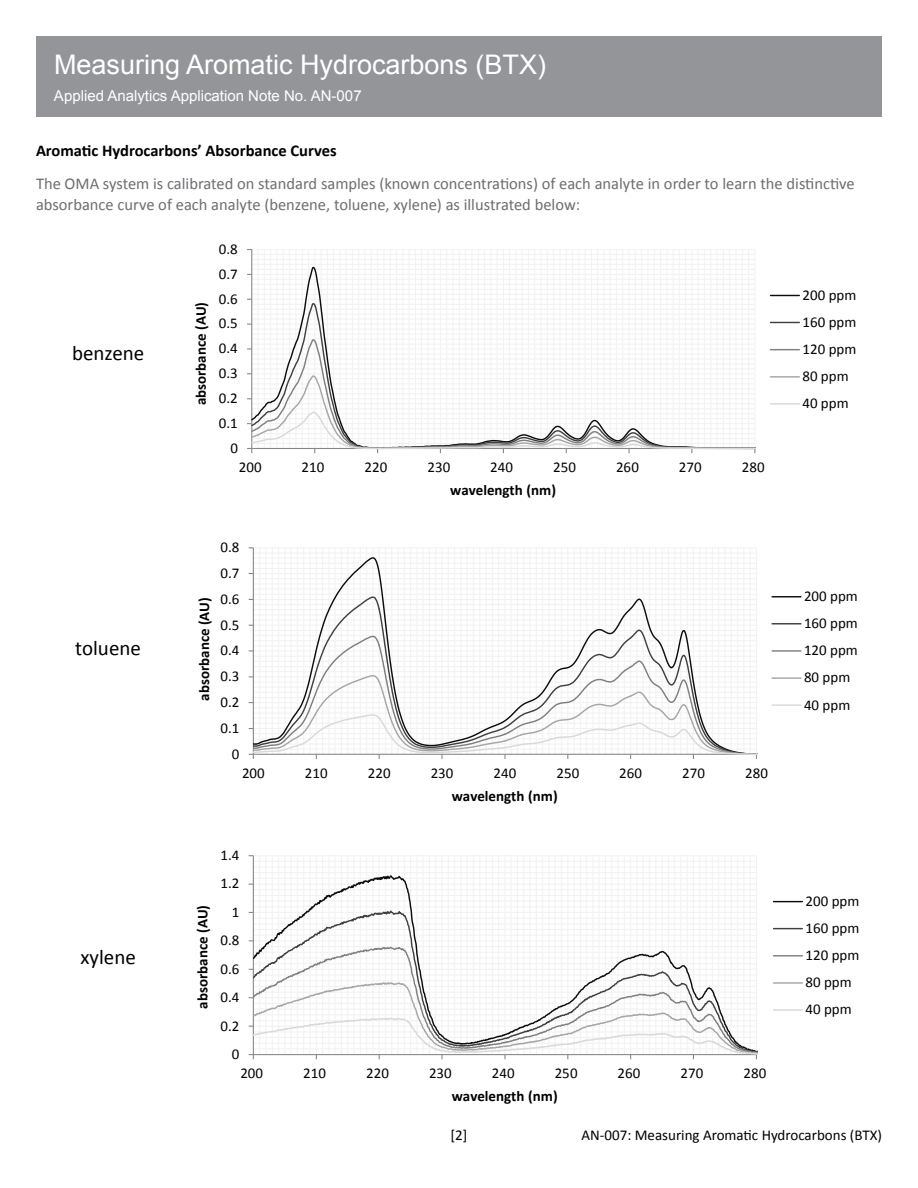
<style>
.page{position:relative;width:918px;height:1188px;background:#fff}
.page>*{position:absolute;margin:0;border:0;box-sizing:border-box;transform-origin:0 0}
.t1{font:27px "Arial";color:#fff}
.t2{font:21px "Calibri";color:#000}
.t3{font:16.5px/21px "Calibri";color:#6d6e71}
.t4{font:700 16.5px "Calibri";color:#000}
.t5{font:15px/27.2px "Calibri";color:#000}
.t6{font:700 15px "Calibri";color:#000}
.t7{font:15px "Arial";color:#fff}
</style>
<div class="page">
<div style="left:36px;top:36px;width:846px;height:81px;background:#939598"></div>
<svg style="left:247px;top:249px;width:553px;height:205px"></svg>
<svg style="left:248px;top:547px;width:554px;height:212px"></svg>
<svg style="left:248px;top:855px;width:555px;height:205px"></svg>
<h1 class="t1" style="left:54px;top:46px;width:494px">Measuring Aromatic Hydrocarbons (BTX)</h1>
<p class="t7" style="left:54px;top:86px;width:309px">Applied Analytics Application Note No. AN-007</p>
<p class="t4" style="left:36px;top:140px;width:302px">Aromatic Hydrocarbons’ Absorbance Curves</p>
<p class="t3" style="left:36px;top:173px;width:820px">The OMA system is calibrated on standard samples (known concentrations) of each analyte in order to learn the distinctive absorbance curve of each analyte (benzene, toluene, xylene) as illustrated below:</p>
<p class="t5" style="left:219px;top:235px;width:20px">0.8</p>
<h2 class="t2" style="left:72px;top:339px;width:74px">benzene</h2>
<h2 class="t2" style="left:75px;top:635px;width:67px">toluene</h2>
<h2 class="t2" style="left:80px;top:944px;width:57px">xylene</h2>
<p class="t6" style="left:191px;top:405px;width:105px;rotate:-90deg">absorbance (AU)</p>
<p class="t5" style="left:219px;top:260px;width:20px">0.7</p>
<p class="t5" style="left:219px;top:285px;width:20px">0.6</p>
<p class="t5" style="left:219px;top:310px;width:20px">0.5</p>
<p class="t5" style="left:219px;top:335px;width:20px">0.4</p>
<p class="t5" style="left:219px;top:360px;width:20px">0.3</p>
<p class="t5" style="left:219px;top:385px;width:20px">0.2</p>
<p class="t5" style="left:219px;top:409px;width:20px">0.1</p>
<p class="t5" style="left:230px;top:434px;width:9px">0</p>
<p class="t5" style="left:239px;top:454px;width:24px">200</p>
<p class="t5" style="left:302px;top:454px;width:24px">210</p>
<p class="t5" style="left:365px;top:454px;width:24px">220</p>
<p class="t5" style="left:427px;top:454px;width:24px">230</p>
<p class="t5" style="left:490px;top:454px;width:24px">240</p>
<p class="t5" style="left:553px;top:454px;width:24px">250</p>
<p class="t5" style="left:616px;top:454px;width:24px">260</p>
<p class="t5" style="left:679px;top:454px;width:24px">270</p>
<p class="t5" style="left:742px;top:454px;width:24px">280</p>
<p class="t6" style="left:450px;top:481px;width:107px">wavelength (nm)</p>
<p class="t5" style="left:221px;top:534px;width:20px">0.8</p>
<p class="t5" style="left:221px;top:559px;width:20px">0.7</p>
<p class="t6" style="left:194px;top:701px;width:105px;rotate:-90deg">absorbance (AU)</p>
<p class="t5" style="left:221px;top:585px;width:20px">0.6</p>
<p class="t5" style="left:221px;top:611px;width:20px">0.5</p>
<p class="t5" style="left:221px;top:637px;width:20px">0.4</p>
<p class="t5" style="left:221px;top:663px;width:20px">0.3</p>
<p class="t5" style="left:221px;top:689px;width:20px">0.2</p>
<p class="t5" style="left:221px;top:714px;width:20px">0.1</p>
<p class="t5" style="left:232px;top:740px;width:9px">0</p>
<p class="t5" style="left:242px;top:760px;width:24px">200</p>
<p class="t5" style="left:305px;top:760px;width:24px">210</p>
<p class="t5" style="left:368px;top:760px;width:24px">220</p>
<p class="t5" style="left:431px;top:760px;width:24px">230</p>
<p class="t5" style="left:494px;top:760px;width:24px">240</p>
<p class="t5" style="left:556px;top:760px;width:24px">250</p>
<p class="t5" style="left:619px;top:760px;width:24px">260</p>
<p class="t5" style="left:682px;top:760px;width:24px">270</p>
<p class="t5" style="left:745px;top:760px;width:24px">280</p>
<p class="t6" style="left:452px;top:786px;width:107px">wavelength (nm)</p>
<p class="t6" style="left:193px;top:1009px;width:105px;rotate:-90deg">absorbance (AU)</p>
<p class="t5" style="left:221px;top:841px;width:20px">1.4</p>
<p class="t5" style="left:221px;top:870px;width:20px">1.2</p>
<p class="t5" style="left:232px;top:898px;width:9px">1</p>
<p class="t5" style="left:221px;top:927px;width:20px">0.8</p>
<p class="t5" style="left:221px;top:955px;width:20px">0.6</p>
<p class="t5" style="left:221px;top:984px;width:20px">0.4</p>
<p class="t5" style="left:221px;top:1012px;width:20px">0.2</p>
<p class="t5" style="left:232px;top:1040px;width:9px">0</p>
<p class="t5" style="left:240px;top:1060px;width:24px">200</p>
<p class="t5" style="left:303px;top:1060px;width:24px">210</p>
<p class="t5" style="left:366px;top:1060px;width:24px">220</p>
<p class="t5" style="left:429px;top:1060px;width:24px">230</p>
<p class="t5" style="left:492px;top:1060px;width:24px">240</p>
<p class="t5" style="left:555px;top:1060px;width:24px">250</p>
<p class="t5" style="left:618px;top:1060px;width:24px">260</p>
<p class="t5" style="left:681px;top:1060px;width:24px">270</p>
<p class="t5" style="left:743px;top:1060px;width:24px">280</p>
<p class="t6" style="left:452px;top:1087px;width:107px">wavelength (nm)</p>
<p class="t5" style="left:802px;top:281px;width:55px">200 ppm<br>160 ppm<br>120 ppm<br>80 ppm<br>40 ppm</p>
<p class="t5" style="left:804px;top:583px;width:55px">200 ppm<br>160 ppm<br>120 ppm<br>80 ppm<br>40 ppm</p>
<p class="t5" style="left:806px;top:887px;width:55px">200 ppm<br>160 ppm<br>120 ppm<br>80 ppm<br>40 ppm</p>
<p class="t5" style="left:451px;top:1121px;width:18px">[2]</p>
<p class="t5" style="left:582px;top:1121px;width:302px">AN-007: Measuring Aromatic Hydrocarbons (BTX)</p>
</div>
